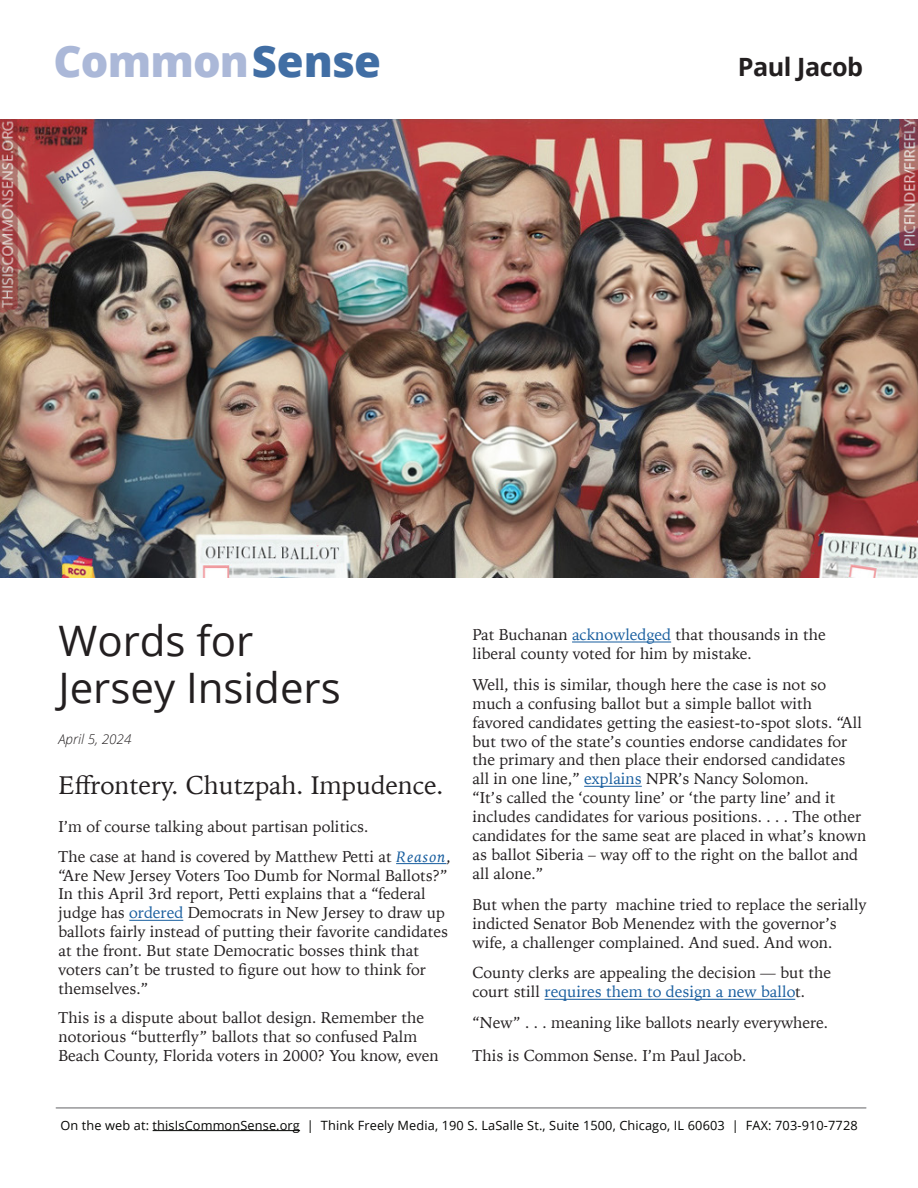
<style>
.page{position:relative;width:918px;height:1188px;background:#fff}
.page>*{position:absolute;margin:0;border:0;box-sizing:border-box;transform-origin:0 0}
.t1{font:800 43.5px "Open Sans";letter-spacing:-.02em;color:#abb8d8}
.t2{font:42px/47.4px "Open Sans";color:#231f20}
.t3{font:25.5px "Iowan Old Style";color:#231f20}
.t4{font:700 25.2px "Open Sans";letter-spacing:-.02em;color:#231f20}
.t5{font:15.75px/18.9px "Iowan Old Style";color:#231f20}
.t6{font:italic 300 13.5px "Open Sans";color:#231f20}
.t7{font:12.75px "Open Sans";letter-spacing:.01em;color:#040503}
.s1{color:#416ea4}
.s2{font-style:italic;color:#175d9e}
.s3{color:#175d9e}
</style>
<div class="page">
<hr style="left:153px;top:1130px;width:147px;height:1px;background:#040503">
<hr style="left:56px;top:1108px;width:810px;height:1px;background:#636366">
<img style="left:0;top:120px;width:918px;height:457px">
<hr style="left:396px;top:863px;width:50px;height:1px;background:#175d9e">
<hr style="left:129px;top:920px;width:54px;height:1px;background:#175d9e">
<hr style="left:572px;top:642px;width:99px;height:1px;background:#175d9e">
<hr style="left:584px;top:786px;width:58px;height:1px;background:#175d9e">
<hr style="left:545px;top:999px;width:250px;height:1px;background:#175d9e">
<p class="t1" style="left:54px;top:28px;width:329px">Common<span class="s1">Sense</span></p>
<p class="t4" style="left:738px;top:49px;width:127px">Paul Jacob</p>
<p class="t2" style="left:58px;top:616px;width:284px">Words for<br>Jersey Insiders</p>
<p class="t6" style="left:58px;top:730px;width:74px">April 5, 2024</p>
<p class="t3" style="left:58px;top:762px;width:387px">Effrontery. Chutzpah. Impudence.</p>
<p class="t5" style="left:58px;top:817px;width:311px">I’m of course talking about partisan politics.</p>
<p class="t5" style="left:58px;top:846px;width:394px">The case at hand is covered by Matthew Petti at <span class="s2">Reason</span>, “Are New Jersey Voters Too Dumb for Normal Ballots?” In this April 3rd report, Petti explains that a “federal judge has <span class="s3">ordered</span> Democrats in New Jersey to draw up ballots fairly instead of putting their favorite candidates at the front. But state Democratic bosses think that voters can’t be trusted to figure out how to think for themselves.”</p>
<p class="t5" style="left:58px;top:1008px;width:382px">This is a dispute about ballot design. Remember the notorious “butterfly” ballots that so confused Palm<br>Beach County, Florida voters in 2000? You know, even</p>
<p class="t5" style="left:472px;top:624px;width:355px">Pat Buchanan <span class="s3">acknowledged</span> that thousands in the liberal county voted for him by mistake.</p>
<p class="t5" style="left:472px;top:674px;width:395px">Well, this is similar, though here the case is not so much a confusing ballot but a simple ballot with favored candidates getting the easiest-to-spot slots. “All but two of the state’s counties endorse candidates for the primary and then place their endorsed candidates all in one line,” <span class="s3">explains</span> NPR’s Nancy Solomon.<br>“It’s called the ‘county line’ or ‘the party line’ and it includes candidates for various positions. . . . The other candidates for the same seat are placed in what’s known as ballot Siberia – way off to the right on the ballot and all alone.”</p>
<p class="t5" style="left:472px;top:894px;width:395px">But when the party machine tried to replace the serially indicted Senator Bob Menendez with the governor’s wife, a challenger complained. And sued. And won.</p>
<p class="t5" style="left:472px;top:963px;width:360px">County clerks are appealing the decision — but the court still <span class="s3">requires them to design a new ballo</span>t.</p>
<p class="t5" style="left:472px;top:1013px;width:357px">“New” . . . meaning like ballots nearly everywhere.</p>
<p class="t5" style="left:472px;top:1046px;width:275px">This is Common Sense. I’m Paul Jacob.</p>
<p class="t7" style="left:60px;top:1116px;width:799px">On the web at: thisIsCommonSense.org | Think Freely Media, 190 S. LaSalle St., Suite 1500, Chicago, IL 60603 | FAX: 703-910-7728</p>
</div>
